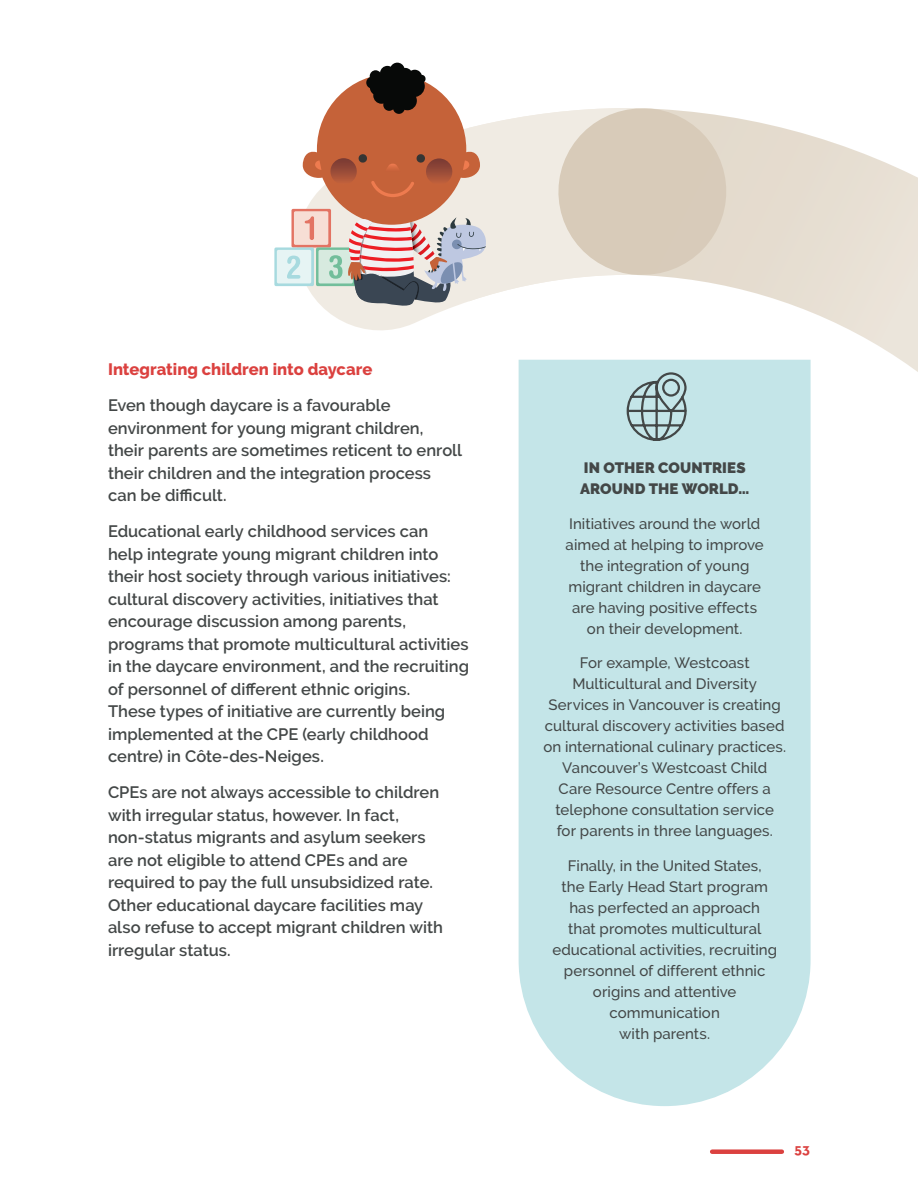
<style>
.page{position:relative;width:918px;height:1188px;background:#fff}
.page>*{position:absolute;margin:0;border:0;box-sizing:border-box;transform-origin:0 0}
.P-txt_courant{font:600 16.5px/22.5px "Raleway";color:#434747}
.P-txt_courant-2{font:800 16.5px "Raleway";color:#db413f}
.P-txt_encadre{font:500 15px/21px "Raleway";letter-spacing:.005em;color:#434747;text-align:center}
.H2-Titre-encadre{font:900 15px/21px "Raleway";letter-spacing:.01em;color:#434747}
.t1{font:700 15px "Neutra Text";color:#db413f}
</style>
<div class="page">
<div style="left:712px;top:1149px;width:70px;height:5px;background:#db413f"></div>
<svg style="left:519px;top:751px;width:292px;height:355px;background:#c9e7ea"></svg>
<svg style="left:276px;top:62px;width:240px;height:269px"></svg>
<svg style="left:516px;top:108px;width:402px;height:643px"></svg>
<div style="left:274px;top:247px;width:40px;height:39px;background:#a7dadf;border-radius:2px"></div>
<div style="left:277px;top:250px;width:34px;height:33px;background:#e6f4f4;border-radius:2px"></div>
<svg style="left:287px;top:63px;width:201px;height:245px"></svg>
<p class="P-txt_courant-2" style="left:108px;top:360px;width:266px">Integrating children into daycare</p>
<p class="P-txt_courant" style="left:108px;top:394px;width:356px">Even though daycare is a favourable environment for young migrant children, their parents are sometimes reticent to enroll their children and the integration process can be difficult.</p>
<p class="P-txt_courant" style="left:108px;top:520px;width:363px">Educational early childhood services can<br>help integrate young migrant children into their host society through various initiatives: cultural discovery activities, initiatives that encourage discussion among parents, programs that promote multicultural activities in the daycare environment, and the recruiting of personnel of different ethnic origins.<br>These types of initiative are currently being implemented at the CPE (early childhood centre) in Côte-des-Neiges.</p>
<p class="P-txt_courant" style="left:108px;top:781px;width:337px">CPEs are not always accessible to children with irregular status, however. In fact, non-status migrants and asylum seekers are not eligible to attend CPEs and are required to pay the full unsubsidized rate.<br>Other educational daycare facilities may also refuse to accept migrant children with irregular status.</p>
<p class="H2-Titre-encadre" style="left:580px;top:457px;width:171px">IN OTHER COUNTRIES<br>AROUND THE WORLD…</p>
<p class="P-txt_encadre" style="left:566px;top:513px;width:200px">Initiatives around the world aimed at helping to improve the integration of young migrant children in daycare are having positive effects on their development.</p>
<p class="P-txt_encadre" style="left:543px;top:652px;width:244px">For example, Westcoast<br>Multicultural and Diversity<br>Services in Vancouver is creating cultural discovery activities based on international culinary practices.<br>Vancouver’s Westcoast Child<br>Care Resource Centre offers a telephone consultation service<br>for parents in three languages.</p>
<p class="P-txt_encadre" style="left:552px;top:855px;width:226px">Finally, in the United States,<br>the Early Head Start program has perfected an approach<br>that promotes multicultural educational activities, recruiting personnel of different ethnic origins and attentive communication<br>with parents.</p>
<p class="t1" style="left:794px;top:1140px;width:17px">53</p>
</div>
